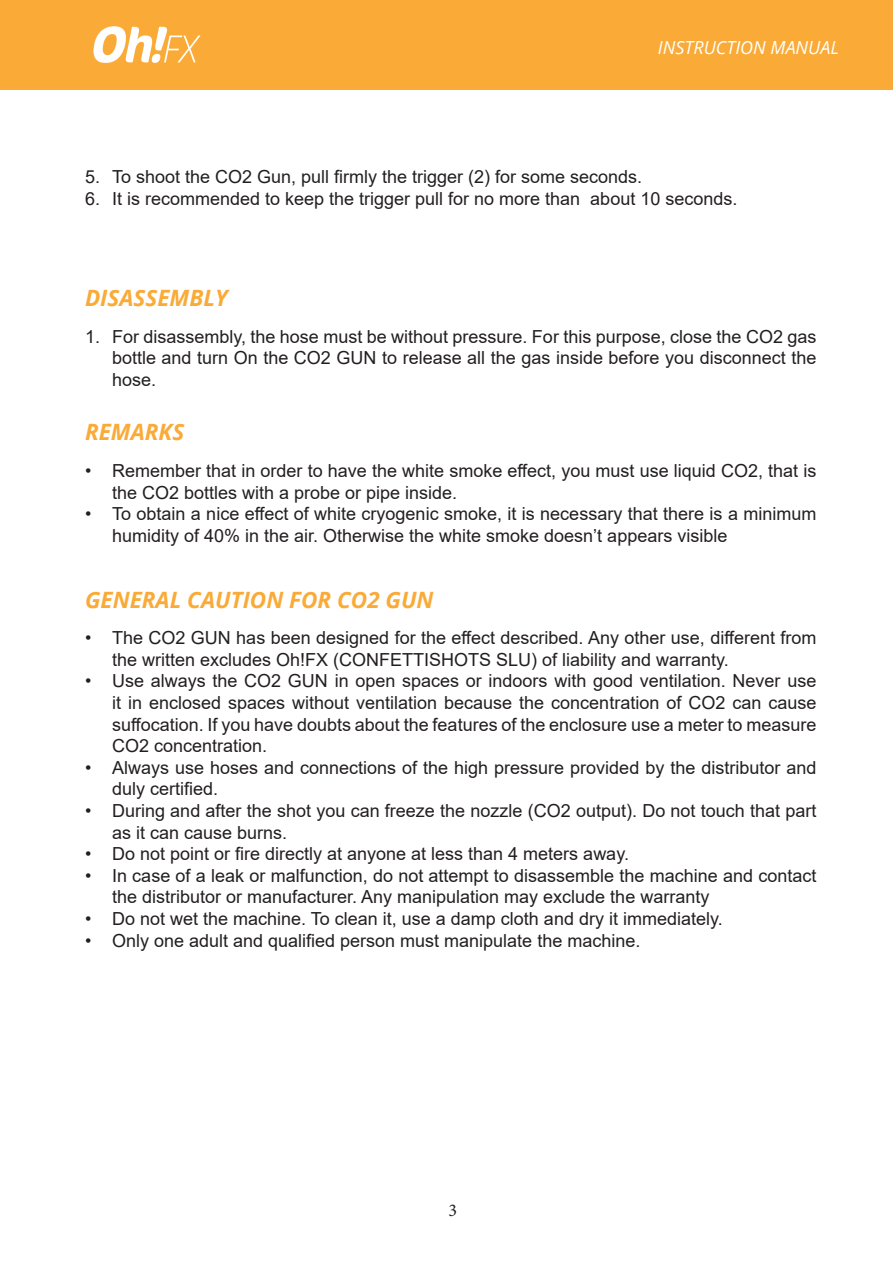
<style>
.page{position:relative;width:893px;height:1263px;background:#fff}
.page>*{position:absolute;margin:0;border:0;box-sizing:border-box;transform-origin:0 0}
.t1{font:italic 700 22.5px "Open Sans";color:#faaa36}
.t2{font:18px/21.6px "Arial";color:#231f20}
.t3{font:italic 18px "Open Sans";color:#fff}
.t4{font:18px "Minion Pro";color:#231f20}
</style>
<div class="page">
<div style="left:0;top:0;width:893px;height:89px;background:#faaa36"></div>
<img style="left:93px;top:26px;width:108px;height:37px">
<p class="t3" style="left:658px;top:35px;width:183px">INSTRUCTION MANUAL</p>
<p class="t2" style="left:85px;top:166px;width:559px">5. To shoot the CO2 Gun, pull firmly the trigger (2) for some seconds.</p>
<p class="t2" style="left:85px;top:188px;width:654px">6. It is recommended to keep the trigger pull for no more than about 10 seconds.</p>
<p class="t1" style="left:85px;top:282px;width:144px">DISASSEMBLY</p>
<p class="t2" style="left:112px;top:325px;width:706px;text-align:justify;text-indent:-27px">1. For disassembly, the hose must be without pressure. For this purpose, close the CO2 gas bottle and turn On the CO2 GUN to release all the gas inside before you disconnect the hose.</p>
<p class="t1" style="left:85px;top:416px;width:101px">REMARKS</p>
<p class="t2" style="left:112px;top:460px;width:706px;text-indent:-27px">• Remember that in order to have the white smoke effect, you must use liquid CO2, that is the CO2 bottles with a probe or pipe inside.</p>
<p class="t2" style="left:112px;top:503px;width:706px;text-indent:-27px">• To obtain a nice effect of white cryogenic smoke, it is necessary that there is a minimum humidity of 40% in the air. Otherwise the white smoke doesn’t appears visible</p>
<p class="t1" style="left:85px;top:584px;width:350px">GENERAL CAUTION FOR CO2 GUN</p>
<p class="t2" style="left:112px;top:627px;width:706px;text-indent:-27px">• The CO2 GUN has been designed for the effect described. Any other use, different from the written excludes Oh!FX (CONFETTISHOTS SLU) of liability and warranty.</p>
<p class="t2" style="left:112px;top:670px;width:706px;text-align:justify;text-indent:-27px">• Use always the CO2 GUN in open spaces or indoors with good ventilation. Never use it in enclosed spaces without ventilation because the concentration of CO2 can cause suffocation. If you have doubts about the features of the enclosure use a meter to measure CO2 concentration.</p>
<p class="t2" style="left:112px;top:756px;width:706px;text-indent:-27px">• Always use hoses and connections of the high pressure provided by the distributor and duly certified.</p>
<p class="t2" style="left:112px;top:800px;width:706px;text-indent:-27px">• During and after the shot you can freeze the nozzle (CO2 output). Do not touch that part as it can cause burns.</p>
<p class="t2" style="left:85px;top:843px;width:545px">• Do not point or fire directly at anyone at less than 4 meters away.</p>
<p class="t2" style="left:112px;top:864px;width:706px;text-indent:-27px">• In case of a leak or malfunction, do not attempt to disassemble the machine and contact the distributor or manufacturer. Any manipulation may exclude the warranty</p>
<p class="t2" style="left:85px;top:908px;width:639px">• Do not wet the machine. To clean it, use a damp cloth and dry it immediately.</p>
<p class="t2" style="left:85px;top:929px;width:557px">• Only one adult and qualified person must manipulate the machine.</p>
<p class="t4" style="left:449px;top:1198px;width:10px">3</p>
</div>
